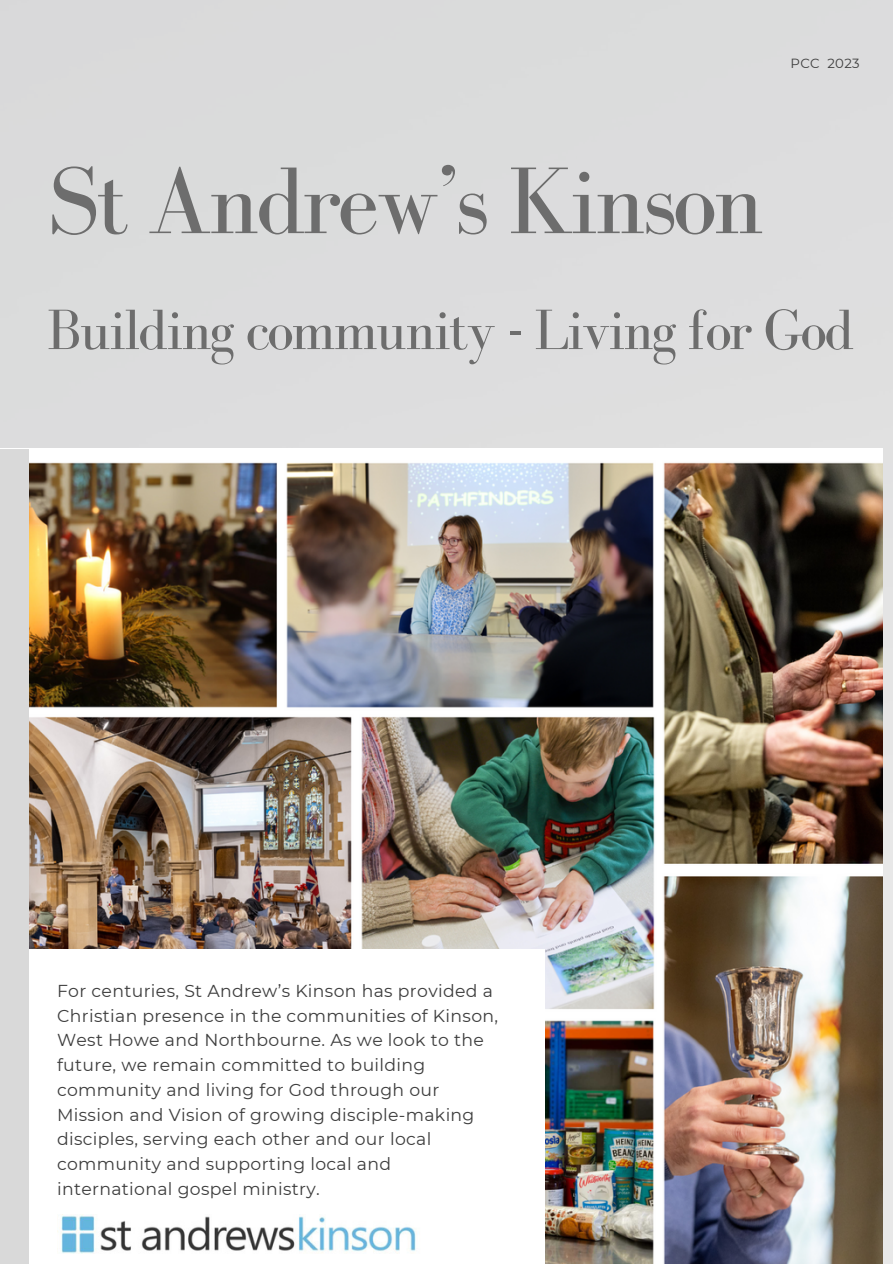
<style>
.page{position:relative;width:893px;height:1264px;background:#fff}
.page>*{position:absolute;margin:0;border:0;box-sizing:border-box;transform-origin:0 0}
.t1{font:97.5px "Bodoni FLF";letter-spacing:-.04em;color:#6d6d6d}
.t2{font:58.5px "Bodoni FLF";letter-spacing:-.04em;color:#6d6d6d}
.t3{font:17.25px/24.8px "Montserrat";letter-spacing:.02em;color:#3d3d3d}
.t4{font:13.2px "Montserrat";letter-spacing:.02em;color:#3d3d3d}
</style>
<div class="page">
<div style="left:0;top:0;width:892px;height:1263px;background:#dcdcdd"></div>
<img style="left:29px;top:449px;width:853px;height:814px">
<div style="left:24px;top:949px;width:520px;height:314px;background:#fff"></div>
<div style="left:0;top:449px;width:29px;height:814px;background:#d9d9d9"></div>
<img style="left:57px;top:1214px;width:359px;height:39px">
<p class="t4" style="left:790px;top:55px;width:70px">PCC 2023</p>
<p class="t1" style="left:47px;top:148px;width:719px">St Andrew’s Kinson</p>
<p class="t2" style="left:47px;top:298px;width:809px">Building community - Living for God</p>
<p class="t3" style="left:57px;top:978px;width:442px">For centuries, St Andrew’s Kinson has provided a Christian presence in the communities of Kinson, West Howe and Northbourne. As we look to the future, we remain committed to building community and living for God through our Mission and Vision of growing disciple-making disciples, serving each other and our local community and supporting local and international gospel ministry.</p>
</div>
